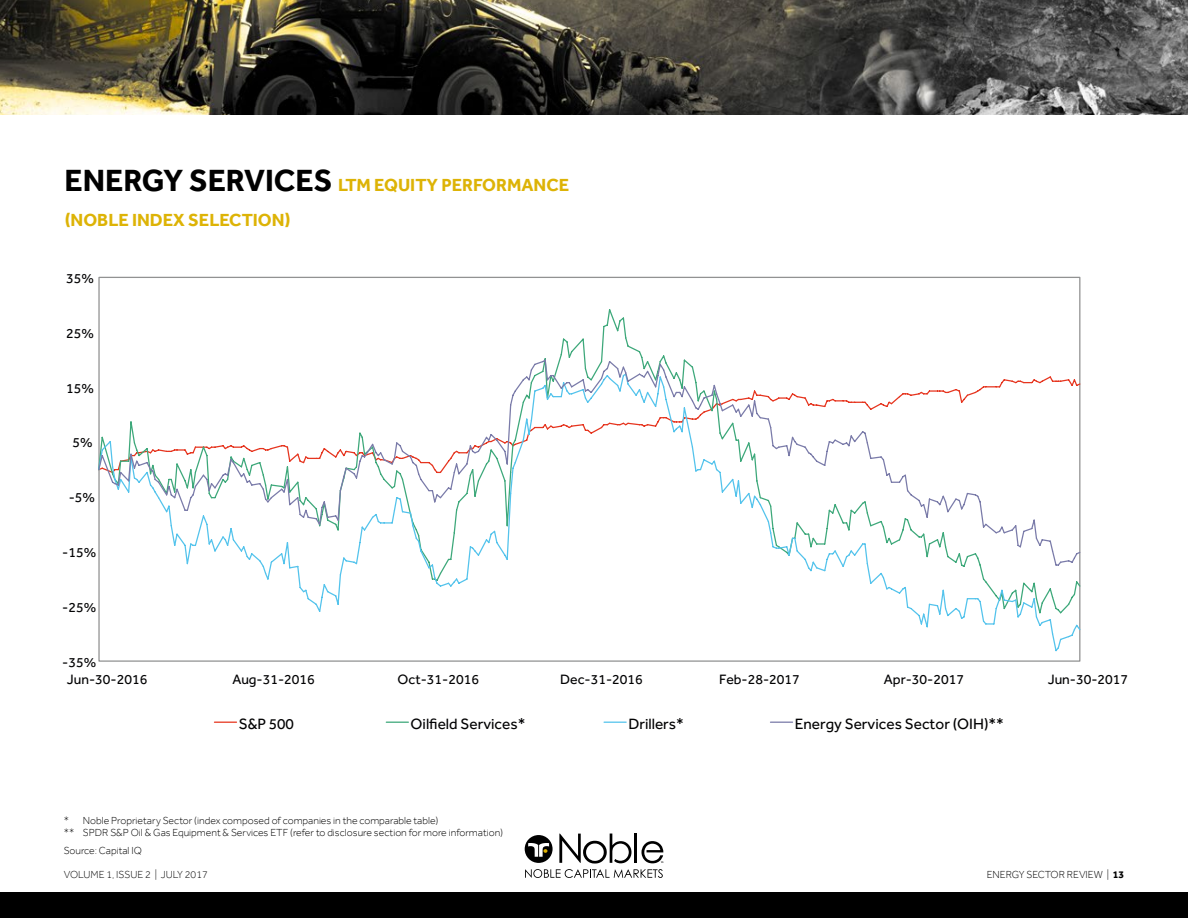
<style>
.page{position:relative;width:1188px;height:918px;background:#fff}
.page>*{position:absolute;margin:0;border:0;box-sizing:border-box;transform-origin:0 0}
.t1{font:700 18px/34.7px "Effra";color:#ddb306}
.t2{font:15.45px "Effra";color:#020203}
.t3{font:14.1px "Effra";color:#020203}
.t4{font:300 10.5px/12px "Effra";color:#000}
.t5{font:300 10.5px "Effra";color:#070707}
.s1{font-size:31.5px;color:#000}
.s2{font-weight:700}
</style>
<div class="page">
<div style="left:0;top:892px;width:1188px;height:26px;background:#000"></div>
<svg style="left:525px;top:834px;width:138px;height:44px"></svg>
<img style="left:0;top:0;width:1188px;height:115px">
<svg style="left:98px;top:567px;width:983px;height:85px"></svg>
<svg style="left:98px;top:358px;width:983px;height:209px"></svg>
<svg style="left:214px;top:722px;width:23px;height:1px"></svg>
<svg style="left:386px;top:722px;width:22px;height:1px"></svg>
<svg style="left:604px;top:722px;width:22px;height:1px"></svg>
<svg style="left:770px;top:722px;width:23px;height:1px"></svg>
<h1 class="t1" style="left:64px;top:168px;width:506px"><span class="s1">ENERGY SERVICES</span> LTM EQUITY PERFORMANCE (NOBLE INDEX SELECTION)</h1>
<h3 class="t3" style="left:66px;top:270px;width:29px">35%</h3>
<h3 class="t3" style="left:66px;top:325px;width:29px">25%</h3>
<h3 class="t3" style="left:66px;top:380px;width:29px">15%</h3>
<h3 class="t3" style="left:73px;top:435px;width:22px">5%</h3>
<h3 class="t3" style="left:69px;top:489px;width:28px">-5%</h3>
<h3 class="t3" style="left:62px;top:544px;width:35px">-15%</h3>
<h3 class="t3" style="left:62px;top:599px;width:35px">-25%</h3>
<h3 class="t3" style="left:62px;top:654px;width:35px">-35%</h3>
<h3 class="t3" style="left:67px;top:671px;width:82px">Jun-30-2016</h3>
<h3 class="t3" style="left:232px;top:671px;width:84px">Aug-31-2016</h3>
<h3 class="t3" style="left:398px;top:671px;width:83px">Oct-31-2016</h3>
<h3 class="t3" style="left:560px;top:671px;width:84px">Dec-31-2016</h3>
<h3 class="t3" style="left:719px;top:671px;width:82px">Feb-28-2017</h3>
<h3 class="t3" style="left:884px;top:671px;width:82px">Apr-30-2017</h3>
<h3 class="t3" style="left:1048px;top:671px;width:82px">Jun-30-2017</h3>
<h2 class="t2" style="left:239px;top:715px;width:57px">S&amp;P 500</h2>
<h2 class="t2" style="left:411px;top:715px;width:116px">Oilfield Services*</h2>
<h2 class="t2" style="left:628px;top:715px;width:57px">Drillers*</h2>
<h2 class="t2" style="left:795px;top:715px;width:211px">Energy Services Sector (OIH)**</h2>
<p class="t4" style="left:64px;top:814px;width:441px">* Noble Proprietary Sector (index composed of companies in the comparable table)<br>** SPDR S&amp;P Oil &amp; Gas Equipment &amp; Services ETF (refer to disclosure section for more information)</p>
<p class="t4" style="left:64px;top:845px;width:80px">Source: Capital IQ</p>
<p class="t5" style="left:64px;top:868px;width:146px">VOLUME 1, ISSUE 2 | JULY 2017</p>
<p class="t4" style="left:987px;top:868px;width:139px">ENERGY SECTOR REVIEW | <span class="s2">13</span></p>
</div>
